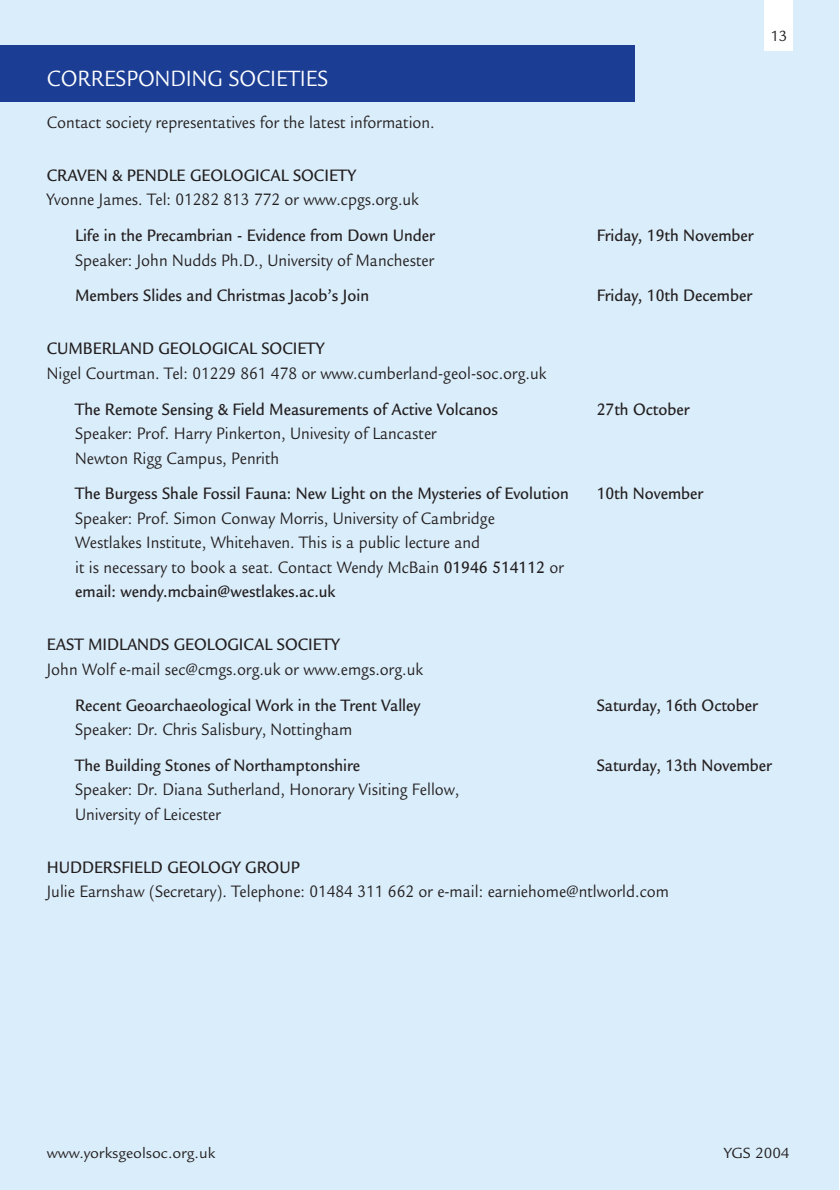
<style>
.page{position:relative;width:840px;height:1190px;background:#fff}
.page>*{position:absolute;margin:0;border:0;box-sizing:border-box;transform-origin:0 0}
.t1{font:24px "Legacy Sans";color:#fff;scale:.9 1}
.t2{font:18px/24.4px "Legacy Sans";color:#231f20;scale:.9 1}
.t3{font:500 18px "Legacy Sans";color:#231f20;scale:.9 1}
.t4{font:16px "Legacy Sans";color:#231f20}
.s1{font-weight:500}
</style>
<div class="page">
<div style="left:0;top:0;width:839px;height:1190px;background:#daedfa"></div>
<div style="left:765px;top:0;width:28px;height:51px;background:#fff"></div>
<div style="left:0;top:45px;width:634px;height:57px;background:#1b3e94"></div>
<p class="t4" style="left:770px;top:30px;width:19px">13</p>
<h1 class="t1" style="left:47px;top:70px;width:314px">CORRESPONDING SOCIETIES</h1>
<p class="t2" style="left:47px;top:112px;width:433px">Contact society representatives for the latest information.</p>
<p class="t3" style="left:47px;top:168px;width:345px">CRAVEN &amp; PENDLE GEOLOGICAL SOCIETY</p>
<p class="t2" style="left:47px;top:189px;width:415px">Yvonne James. Tel: 01282 813 772 or www.cpgs.org.uk</p>
<p class="t3" style="left:75px;top:229px;width:401px">Life in the Precambrian - Evidence from Down Under</p>
<p class="t3" style="left:597px;top:229px;width:176px">Friday, 19th November</p>
<p class="t2" style="left:75px;top:249px;width:400px">Speaker: John Nudds Ph.D., University of Manchester</p>
<p class="t3" style="left:75px;top:289px;width:328px">Members Slides and Christmas Jacob’s Join</p>
<p class="t3" style="left:597px;top:289px;width:174px">Friday, 10th December</p>
<p class="t3" style="left:47px;top:342px;width:310px">CUMBERLAND GEOLOGICAL SOCIETY</p>
<p class="t2" style="left:47px;top:363px;width:556px">Nigel Courtman. Tel: 01229 861 478 or www.cumberland-geol-soc.org.uk</p>
<p class="t3" style="left:75px;top:402px;width:471px">The Remote Sensing &amp; Field Measurements of Active Volcanos</p>
<p class="t3" style="left:597px;top:402px;width:104px">27th October</p>
<p class="t2" style="left:75px;top:423px;width:403px">Speaker: Prof. Harry Pinkerton, Univesity of Lancaster<br>Newton Rigg Campus, Penrith</p>
<p class="t3" style="left:75px;top:487px;width:550px">The Burgess Shale Fossil Fauna: New Light on the Mysteries of Evolution</p>
<p class="t3" style="left:597px;top:487px;width:120px">10th November</p>
<p class="t2" style="left:75px;top:508px;width:545px">Speaker: Prof. Simon Conway Morris, University of Cambridge Westlakes Institute, Whitehaven. This is a public lecture and<br>it is necessary to book a seat. Contact Wendy McBain <span class="s1">01946 514112</span> or <span class="s1">email: wendy.mcbain@westlakes.ac.uk</span></p>
<p class="t3" style="left:47px;top:638px;width:327px">EAST MIDLANDS GEOLOGICAL SOCIETY</p>
<p class="t2" style="left:47px;top:659px;width:419px">John Wolf e-mail sec@cmgs.org.uk or www.emgs.org.uk</p>
<p class="t3" style="left:75px;top:698px;width:385px">Recent Geoarchaeological Work in the Trent Valley</p>
<p class="t3" style="left:597px;top:698px;width:181px">Saturday, 16th October</p>
<p class="t2" style="left:75px;top:719px;width:310px">Speaker: Dr. Chris Salisbury, Nottingham</p>
<p class="t3" style="left:75px;top:758px;width:318px">The Building Stones of Northamptonshire</p>
<p class="t3" style="left:597px;top:758px;width:196px">Saturday, 13th November</p>
<p class="t2" style="left:75px;top:779px;width:428px">Speaker: Dr. Diana Sutherland, Honorary Visiting Fellow,<br>University of Leicester</p>
<p class="t3" style="left:47px;top:860px;width:283px">HUDDERSFIELD GEOLOGY GROUP</p>
<p class="t2" style="left:47px;top:881px;width:693px">Julie Earnshaw (Secretary). Telephone: 01484 311 662 or e-mail: earniehome@ntlworld.com</p>
<p class="t4" style="left:47px;top:1147px;width:170px">www.yorksgeolsoc.org.uk</p>
<p class="t4" style="left:724px;top:1147px;width:67px">YGS 2004</p>
</div>
